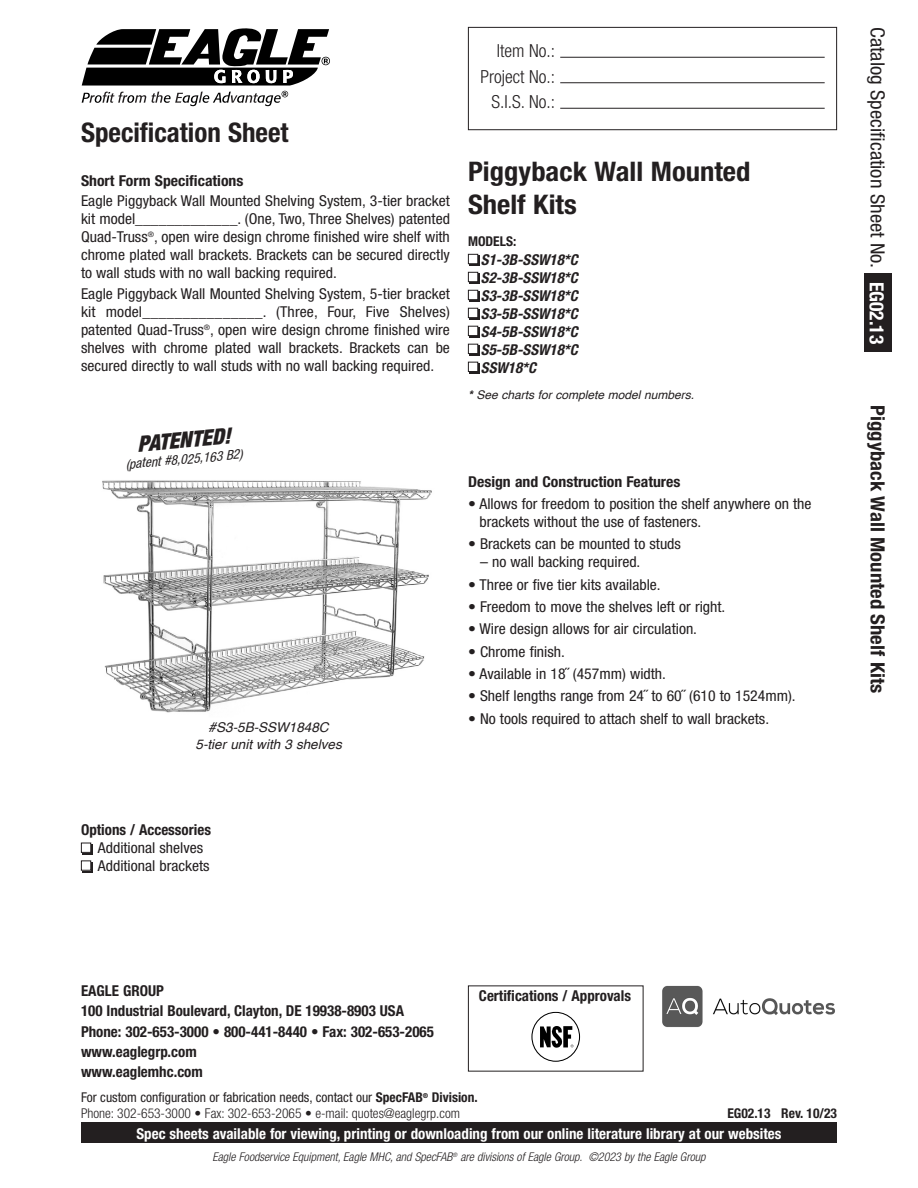
<style>
.page{position:relative;width:918px;height:1188px;background:#fff}
.page>*{position:absolute;margin:0;border:0;box-sizing:border-box;transform-origin:0 0}
.t1{font:700 condensed 27px/32.4px "Helvetica Neue LT Pro";color:#231f20;scale:1.06 1}
.t2{font:700 condensed 27px "Helvetica Neue LT Pro";color:#231f20}
.t3{font:italic 900 condensed 22.2px "Helvetica Neue LT Pro";color:#231f20;scale:.96 1}
.t4{font:700 condensed 19.5px "Helvetica Neue LT Pro";color:#231f20;scale:1.06 1}
.t5{font:condensed 19.5px "Helvetica Neue LT Pro";color:#231f20;scale:1.06 1}
.t6{font:700 condensed 19.5px "Helvetica Neue LT Pro";color:#fff}
.t7{font:300 condensed 18px "Helvetica Neue LT Pro";color:#231f20}
.body_copy{font:condensed 15px/18px "Helvetica Neue LT Pro";color:#231f20;text-align:justify;scale:1.05 1}
.t8{font:700 condensed 15px "Helvetica Neue LT Pro";color:#231f20}
.t9{font:700 condensed 15px "Helvetica Neue LT Pro";color:#fff}
.chart-body{font:italic 700 condensed 15px/18px "Helvetica Neue LT Pro";color:#231f20;text-align:justify}
.t10{font:700 condensed 15px "Helvetica Neue LT Pro";color:#231f20;scale:1.05 1}
.t11{font:condensed 13.5px "Helvetica Neue LT Pro";color:#231f20}
.t12{font:300 condensed 13.5px "Helvetica Neue LT Pro";color:#231f20}
.cutlines{font:italic 13.5px "Helvetica";color:#231f20}
.body_copy-2{font:700 condensed 13.5px "Helvetica Neue LT Pro";color:#231f20}
.t13{font:italic condensed 13.35px "Helvetica Neue LT Pro";color:#231f20}
.t14{font:italic 300 condensed 12px "Helvetica Neue LT Pro";color:#231f20}
.cutlines-2{font:italic 12px "Helvetica";color:#231f20}
.s1{font-weight:700}
</style>
<div class="page">
<div style="left:470px;top:363px;width:10px;height:10px;background:#231f20"></div>
<div style="left:468px;top:362px;width:10px;height:10px;background:#fff"></div>
<div style="left:468px;top:362px;width:10px;height:10px;border:1px solid #231f20"></div>
<div style="left:470px;top:345px;width:10px;height:10px;background:#231f20"></div>
<div style="left:468px;top:344px;width:10px;height:10px;background:#fff"></div>
<div style="left:468px;top:344px;width:10px;height:10px;border:1px solid #231f20"></div>
<div style="left:470px;top:327px;width:10px;height:10px;background:#231f20"></div>
<div style="left:468px;top:326px;width:10px;height:10px;background:#fff"></div>
<div style="left:468px;top:326px;width:10px;height:10px;border:1px solid #231f20"></div>
<div style="left:470px;top:291px;width:10px;height:11px;background:#231f20"></div>
<div style="left:468px;top:290px;width:10px;height:10px;background:#fff"></div>
<div style="left:468px;top:290px;width:10px;height:10px;border:1px solid #231f20"></div>
<div style="left:470px;top:309px;width:10px;height:10px;background:#231f20"></div>
<div style="left:468px;top:308px;width:10px;height:10px;background:#fff"></div>
<div style="left:468px;top:308px;width:10px;height:10px;border:1px solid #231f20"></div>
<div style="left:470px;top:255px;width:10px;height:11px;background:#231f20"></div>
<div style="left:468px;top:254px;width:10px;height:10px;background:#fff"></div>
<div style="left:468px;top:254px;width:10px;height:10px;border:1px solid #231f20"></div>
<div style="left:470px;top:273px;width:10px;height:11px;background:#231f20"></div>
<div style="left:468px;top:272px;width:10px;height:10px;background:#fff"></div>
<div style="left:468px;top:272px;width:10px;height:10px;border:1px solid #231f20"></div>
<svg style="left:82px;top:28px;width:248px;height:78px"></svg>
<svg style="left:532px;top:1012px;width:48px;height:49px"></svg>
<div style="left:81px;top:1122px;width:756px;height:21px;background:#231f20"></div>
<img style="left:662px;top:986px;width:173px;height:41px">
<div style="left:864px;top:274px;width:28px;height:78px;background:#231f20"></div>
<div style="left:82px;top:844px;width:11px;height:10px;background:#231f20"></div>
<div style="left:81px;top:843px;width:10px;height:9px;background:#fff"></div>
<div style="left:81px;top:843px;width:10px;height:10px;border:1px solid #231f20"></div>
<div style="left:83px;top:862px;width:10px;height:10px;background:#231f20"></div>
<div style="left:81px;top:861px;width:10px;height:9px;background:#fff"></div>
<div style="left:81px;top:860px;width:10px;height:11px;border:1px solid #231f20"></div>
<div style="left:468px;top:27px;width:369px;height:103px;border:1px solid #231f20"></div>
<hr style="left:560px;top:57px;width:265px;height:1px;background:#231f20">
<hr style="left:560px;top:82px;width:265px;height:1px;background:#231f20">
<hr style="left:560px;top:108px;width:265px;height:1px;background:#231f20">
<img style="left:102px;top:480px;width:330px;height:233px">
<p class="t2" style="left:81px;top:116px;width:209px">Specification Sheet</p>
<p class="t10" style="left:81px;top:172px;width:156px">Short Form Specifications</p>
<p class="body_copy" style="left:81px;top:192px;width:353px">Eagle Piggyback Wall Mounted Shelving System, 3-tier bracket kit model_____________. (One, Two, Three Shelves) patented Quad-Truss<sup>®</sup>, open wire design chrome finished wire shelf with chrome plated wall brackets. Brackets can be secured directly to wall studs with no wall backing required.</p>
<p class="body_copy" style="left:81px;top:284px;width:353px">Eagle Piggyback Wall Mounted Shelving System, 5-tier bracket kit model_______________. (Three, Four, Five Shelves) patented Quad-Truss<sup>®</sup>, open wire design chrome finished wire shelves with chrome plated wall brackets. Brackets can be secured directly to wall studs with no wall backing required.</p>
<p class="t3" style="left:136px;top:431px;width:99px;rotate:-5deg">PATENTED!</p>
<p class="t13" style="left:125px;top:456px;width:119px;rotate:-5deg">(patent #8,025,163 B2)</p>
<p class="cutlines" style="left:209px;top:717px;width:122px">#S3-5B-SSW1848C</p>
<p class="cutlines" style="left:196px;top:733px;width:148px">5-tier unit with 3 shelves</p>
<p class="t7" style="left:497px;top:41px;width:60px">Item No.:</p>
<p class="t7" style="left:480px;top:66px;width:76px">Project No.:</p>
<p class="t7" style="left:492px;top:92px;width:65px">S.I.S. No.:</p>
<p class="t1" style="left:468px;top:156px;width:268px">Piggyback Wall Mounted<br>Shelf Kits</p>
<p class="body_copy-2" style="left:468px;top:233px;width:50px">MODELS:</p>
<p class="chart-body" style="left:481px;top:250px;width:98px">S1-3B-SSW18*C S2-3B-SSW18*C S3-3B-SSW18*C S3-5B-SSW18*C S4-5B-SSW18*C S5-5B-SSW18*C SSW18*C</p>
<p class="cutlines-2" style="left:468px;top:385px;width:228px"><span class="s1">*</span> See charts for complete model numbers.</p>
<p class="t10" style="left:468px;top:472px;width:204px">Design and Construction Features</p>
<p class="body_copy" style="left:479px;top:495px;width:318px;text-indent:-11px">• Allows for freedom to position the shelf anywhere on the brackets without the use of fasteners.</p>
<p class="body_copy" style="left:468px;top:535px;width:204px">• Brackets can be mounted to studs</p>
<p class="body_copy" style="left:480px;top:553px;width:154px">– no wall backing required.</p>
<p class="body_copy" style="left:468px;top:575px;width:185px">• Three or five tier kits available.</p>
<p class="body_copy" style="left:468px;top:598px;width:247px">• Freedom to move the shelves left or right.</p>
<p class="body_copy" style="left:468px;top:620px;width:220px">• Wire design allows for air circulation.</p>
<p class="body_copy" style="left:468px;top:642px;width:94px">• Chrome finish.</p>
<p class="body_copy" style="left:468px;top:664px;width:190px">• Available in 18˝ (457mm) width.</p>
<p class="body_copy" style="left:468px;top:687px;width:314px">• Shelf lengths range from 24˝ to 60˝ (610 to 1524mm).</p>
<p class="body_copy" style="left:468px;top:709px;width:288px">• No tools required to attach shelf to wall brackets.</p>
<p class="t8" style="left:81px;top:820px;width:132px">Options / Accessories</p>
<p class="body_copy" style="left:98px;top:839px;width:102px">Additional shelves</p>
<p class="body_copy" style="left:98px;top:857px;width:108px">Additional brackets</p>
<p class="t5" style="left:889px;top:27px;width:229px;rotate:90deg">Catalog Specification Sheet No.</p>
<p class="t6" style="left:888px;top:282px;width:64px;rotate:90deg">EG02.13</p>
<p class="t4" style="left:889px;top:405px;width:273px;rotate:90deg">Piggyback Wall Mounted Shelf Kits</p>
<p class="t8" style="left:81px;top:982px;width:84px">EAGLE GROUP</p>
<p class="t8" style="left:81px;top:1002px;width:325px">100 Industrial Boulevard, Clayton, DE 19938-8903 USA</p>
<p class="t8" style="left:81px;top:1022px;width:354px">Phone: 302-653-3000 • 800-441-8440 • Fax: 302-653-2065</p>
<p class="t8" style="left:81px;top:1042px;width:117px">www.eaglegrp.com</p>
<p class="t8" style="left:81px;top:1063px;width:123px">www.eaglemhc.com</p>
<p class="t8" style="left:479px;top:987px;width:154px">Certifications / Approvals</p>
<p class="t11" style="left:81px;top:1089px;width:398px">For custom configuration or fabrication needs, contact our <span class="s1">SpecFAB</span><sup>®</sup> <span class="s1">Division.</span></p>
<p class="t12" style="left:81px;top:1106px;width:381px">Phone: 302-653-3000 • Fax: 302-653-2065 • e-mail: quotes@eaglegrp.com</p>
<p class="t14" style="left:212px;top:1150px;width:495px">Eagle Foodservice Equipment, Eagle MHC, and SpecFAB<sup>®</sup> are divisions of Eagle Group. ©2023 by the Eagle Group</p>
<p class="body_copy-2" style="left:727px;top:1106px;width:111px">EG02.13 Rev. 10/23</p>
<p class="t9" style="left:137px;top:1125px;width:647px">Spec sheets available for viewing, printing or downloading from our online literature library at our websites</p>
</div>
